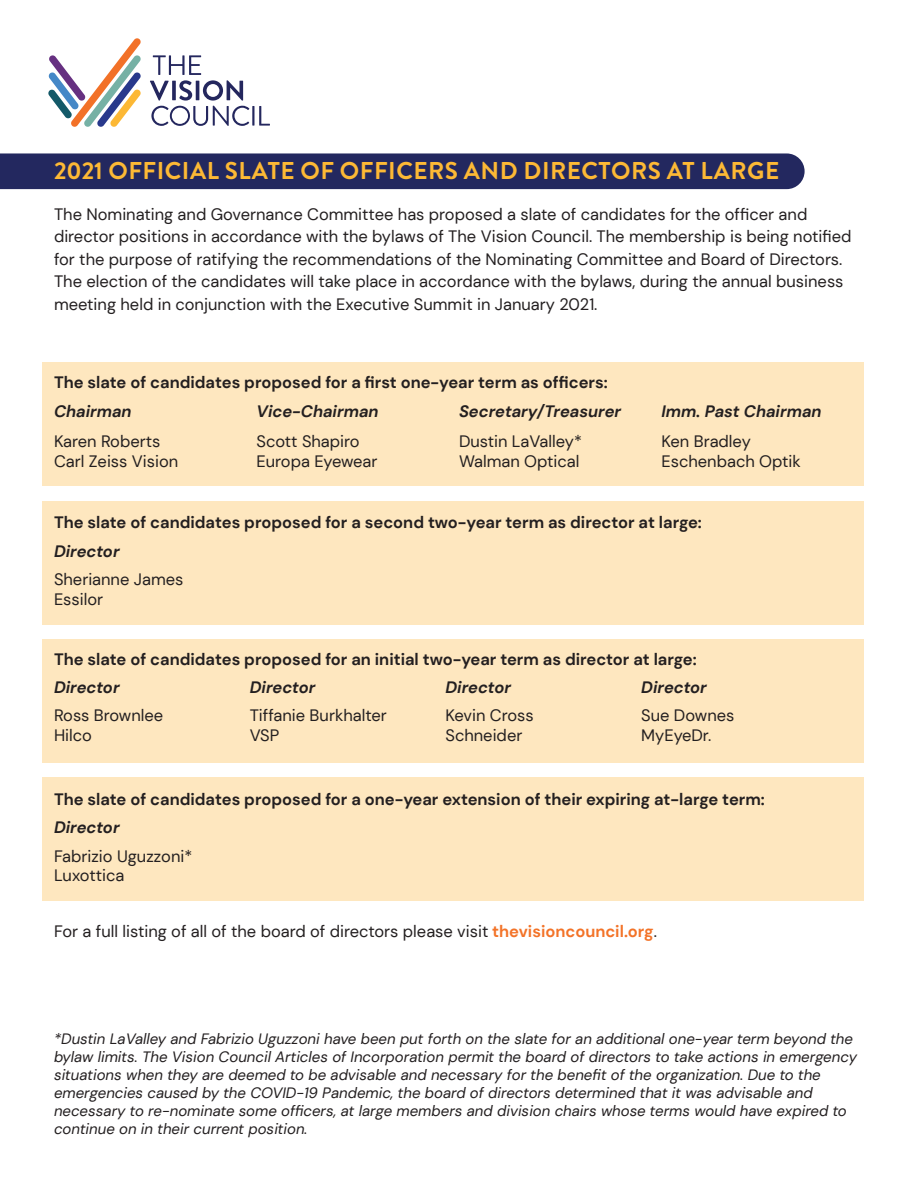
<style>
.page{position:relative;width:918px;height:1188px;background:#fff}
.page>*{position:absolute;margin:0;border:0;box-sizing:border-box;transform-origin:0 0}
.t1{font:700 24.3px "Brandon Grotesque";letter-spacing:.02em;color:#fdb935}
.t2{font:16.5px/22.5px "DM Sans";color:#231f20}
.t3{font:700 16.5px "DM Sans";color:#231f20}
.t4{font:italic 700 16.5px "DM Sans";color:#231f20}
.t5{font:italic 15px/18px "DM Sans";color:#231f20}
.s1{font-weight:700;color:#f37328}
</style>
<div class="page">
<div style="left:0;top:153px;width:805px;height:36px;background:#23285f"></div>
<div style="left:42px;top:363px;width:822px;height:123px;background:#fee7bf"></div>
<div style="left:42px;top:501px;width:822px;height:123px;background:#fee7bf"></div>
<div style="left:42px;top:778px;width:822px;height:123px;background:#fee7bf"></div>
<div style="left:42px;top:639px;width:822px;height:123px;background:#fee7bf"></div>
<svg style="left:48px;top:38px;width:93px;height:89px"></svg>
<hr style="left:252px;top:106px;width:2px;height:20px;background:#24275e">
<svg style="left:259px;top:106px;width:11px;height:20px"></svg>
<svg style="left:150px;top:55px;width:99px;height:71px"></svg>
<p class="t1" style="left:54px;top:154px;width:727px">2021 OFFICIAL SLATE OF OFFICERS AND DIRECTORS AT LARGE</p>
<p class="t2" style="left:54px;top:202px;width:799px">The Nominating and Governance Committee has proposed a slate of candidates for the officer and director positions in accordance with the bylaws of The Vision Council. The membership is being notified for the purpose of ratifying the recommendations of the Nominating Committee and Board of Directors.<br>The election of the candidates will take place in accordance with the bylaws, during the annual business meeting held in conjunction with the Executive Summit in January 2021.</p>
<p class="t3" style="left:54px;top:372px;width:555px">The slate of candidates proposed for a first one-year term as officers:</p>
<p class="t4" style="left:54px;top:401px;width:79px">Chairman</p>
<p class="t4" style="left:256px;top:401px;width:124px">Vice-Chairman</p>
<p class="t4" style="left:459px;top:401px;width:164px">Secretary/Treasurer</p>
<p class="t4" style="left:662px;top:401px;width:162px">Imm. Past Chairman</p>
<p class="t2" style="left:54px;top:430px;width:108px">Karen Roberts</p>
<p class="t2" style="left:54px;top:449px;width:126px">Carl Zeiss Vision</p>
<p class="t2" style="left:459px;top:430px;width:125px">Dustin LaValley*</p>
<p class="t2" style="left:459px;top:449px;width:122px">Walman Optical</p>
<p class="t2" style="left:256px;top:430px;width:105px">Scott Shapiro</p>
<p class="t2" style="left:256px;top:449px;width:123px">Europa Eyewear</p>
<p class="t2" style="left:662px;top:430px;width:91px">Ken Bradley</p>
<p class="t2" style="left:662px;top:449px;width:141px">Eschenbach Optik</p>
<p class="t3" style="left:54px;top:512px;width:649px">The slate of candidates proposed for a second two-year term as director at large:</p>
<p class="t4" style="left:54px;top:540px;width:67px">Director</p>
<p class="t2" style="left:54px;top:569px;width:131px;line-height:19.8px">Sherianne James<br>Essilor</p>
<p class="t3" style="left:54px;top:649px;width:644px">The slate of candidates proposed for an initial two-year term as director at large:</p>
<p class="t4" style="left:54px;top:677px;width:67px">Director</p>
<p class="t4" style="left:250px;top:677px;width:67px">Director</p>
<p class="t4" style="left:446px;top:677px;width:67px">Director</p>
<p class="t4" style="left:641px;top:677px;width:67px">Director</p>
<p class="t2" style="left:54px;top:704px;width:111px">Ross Brownlee</p>
<p class="t2" style="left:54px;top:724px;width:39px">Hilco</p>
<p class="t2" style="left:250px;top:704px;width:139px">Tiffanie Burkhalter</p>
<p class="t2" style="left:250px;top:724px;width:31px">VSP</p>
<p class="t2" style="left:446px;top:704px;width:90px">Kevin Cross</p>
<p class="t2" style="left:446px;top:724px;width:78px">Schneider</p>
<p class="t2" style="left:641px;top:706px;width:95px;line-height:19.8px">Sue Downes<br>MyEyeDr.</p>
<p class="t3" style="left:54px;top:789px;width:712px">The slate of candidates proposed for a one-year extension of their expiring at-large term:</p>
<p class="t4" style="left:54px;top:817px;width:67px">Director</p>
<p class="t2" style="left:54px;top:846px;width:140px;line-height:19.8px">Fabrizio Uguzzoni*<br>Luxottica</p>
<p class="t2" style="left:54px;top:920px;width:604px">For a full listing of all of the board of directors please visit <span class="s1">thevisioncouncil.org</span>.</p>
<p class="t5" style="left:54px;top:1030px;width:805px">*Dustin LaValley and Fabrizio Uguzzoni have been put forth on the slate for an additional one-year term beyond the bylaw limits. The Vision Council Articles of Incorporation permit the board of directors to take actions in emergency situations when they are deemed to be advisable and necessary for the benefit of the organization. Due to the emergencies caused by the COVID-19 Pandemic, the board of directors determined that it was advisable and necessary to re-nominate some officers, at large members and division chairs whose terms would have expired to continue on in their current position.</p>
</div>
